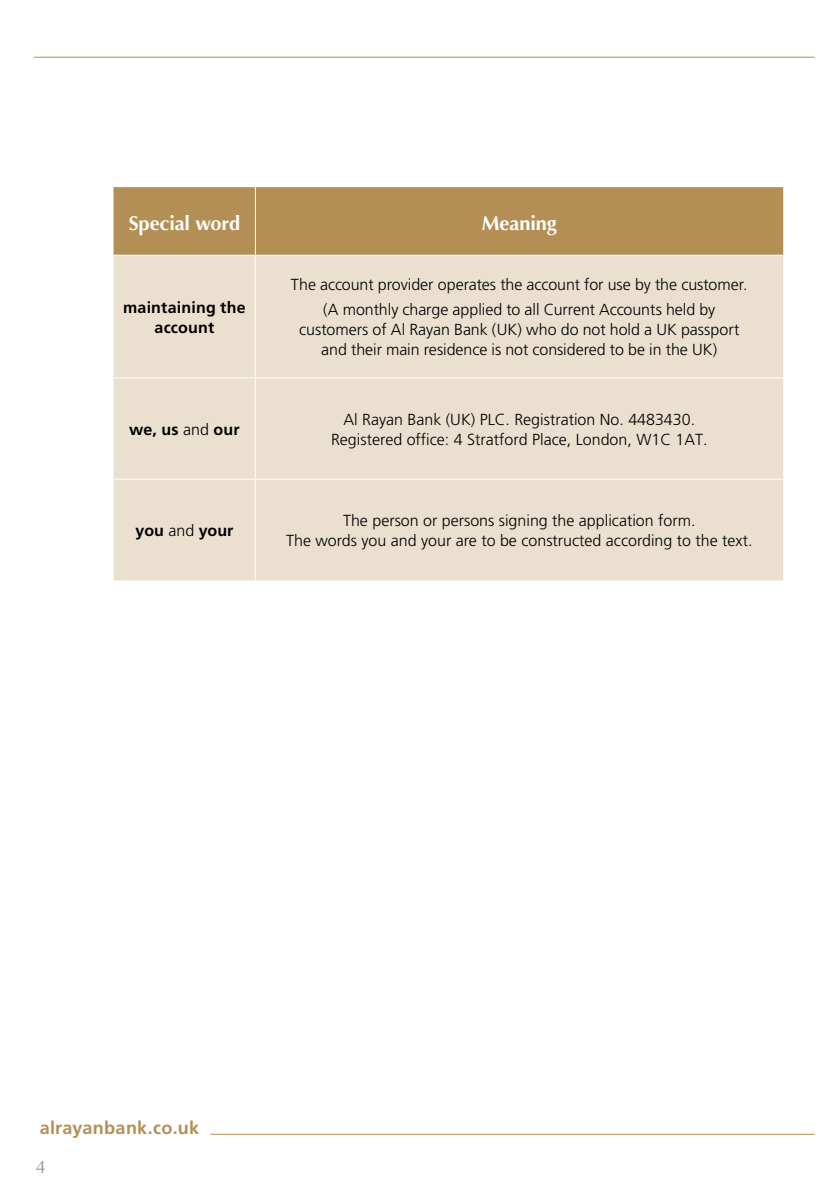
<style>
.page{position:relative;width:840px;height:1191px;background:#fff}
.page>*{position:absolute;margin:0;border:0;box-sizing:border-box;transform-origin:0 0}
.t1{font:700 20px "Optima";letter-spacing:-.01em;color:#fff}
.t2{font:700 18px "Frutiger";letter-spacing:.015em;color:#b38f55}
.t3{font:18px "Optima";color:#939598}
.t4{font:300 16px/20px "Frutiger";color:#000;text-align:center}
.t5{font:300 16px "Frutiger LT Std";color:#000}
.t6{font:700 16px/20px "Frutiger";letter-spacing:.01em;color:#000;text-align:center}
.s1{font-weight:300}
.s2{font-family:"Frutiger"}
</style>
<div class="page">
<hr style="left:34px;top:57px;width:780px;height:1px;background:#b38f55">
<hr style="left:210px;top:1133px;width:604px;height:1px;background:#b38f55">
<div style="left:113px;top:187px;width:669px;height:68px;background:#b38f55"></div>
<div style="left:113px;top:256px;width:669px;height:324px;background:#ebe0d0"></div>
<hr style="left:255px;top:256px;width:1px;height:121px;background:#fff">
<hr style="left:113px;top:377px;width:142px;height:1px;background:#fff">
<hr style="left:255px;top:377px;width:527px;height:1px;background:#fff">
<hr style="left:255px;top:378px;width:1px;height:101px;background:#fff">
<hr style="left:255px;top:480px;width:1px;height:100px;background:#fff">
<hr style="left:255px;top:187px;width:1px;height:68px;background:#fff">
<hr style="left:113px;top:479px;width:142px;height:1px;background:#fff">
<hr style="left:255px;top:479px;width:527px;height:1px;background:#fff">
<p class="t1" style="left:129px;top:212px;width:113px">Special word</p>
<p class="t1" style="left:481px;top:212px;width:76px">Meaning</p>
<p class="t6" style="left:123px;top:297px;width:124px">maintaining the account</p>
<p class="t6" style="left:129px;top:419px;width:112px">we, us <span class="s1">and</span> our</p>
<p class="t4" style="left:291px;top:271px;width:458px;line-height:25.6px">The account provider operates the account for use by the customer. (A monthly charge applied to all Current Accounts held by</p>
<p class="t4" style="left:299px;top:320px;width:441px">customers of Al Rayan Bank (UK) who do not hold a UK passport and their main residence is not considered to be in the UK)</p>
<p class="t4" style="left:343px;top:409px;width:353px">Al Rayan Bank (UK) PLC. Registration No. 4483430.</p>
<p class="t5" style="left:331px;top:430px;width:378px"><span class="s2">Registered office:</span> 4 Stratford Place, London, W1C 1AT<span class="s2">.</span></p>
<p class="t6" style="left:135px;top:520px;width:99px">you <span class="s1">and</span> your</p>
<p class="t4" style="left:286px;top:510px;width:467px">The person or persons signing the application form.<br>The words you and your are to be constructed according to the text.</p>
<p class="t2" style="left:40px;top:1117px;width:161px">alrayanbank.co.uk</p>
<p class="t3" style="left:36px;top:1156px;width:12px">4</p>
</div>
